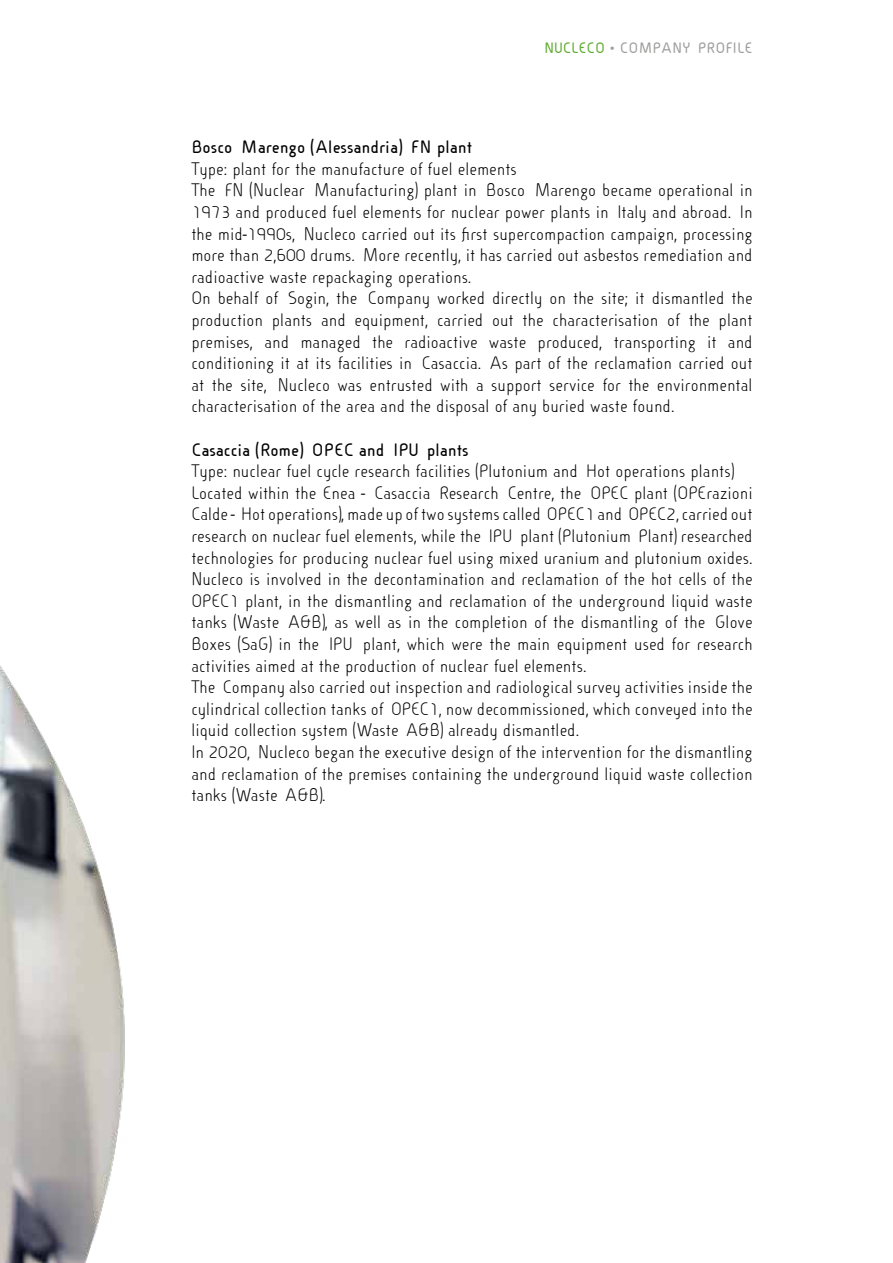
<style>
.page{position:relative;width:893px;height:1263px;background:#fff}
.page>*{position:absolute;margin:0;border:0;box-sizing:border-box;transform-origin:0 0}
.t1{font:18px/21.6px "Cineplex LT";color:#000}
.t2{font:700 18px "Cineplex LT";color:#000}
.t3{font:700 15.15px "Cineplex LT";color:#9d9d9c}
.s1{color:#61ab30}
</style>
<div class="page">
<img style="left:0;top:665px;width:125px;height:598px">
<p class="t3" style="left:544px;top:41px;width:210px"><span class="s1">NUCLECO</span> • COMPANY PROFILE</p>
<p class="t2" style="left:191px;top:138px;width:282px">Bosco Marengo (Alessandria) FN plant</p>
<p class="t1" style="left:191px;top:159px;width:563px">Type: plant for the manufacture of fuel elements<br>The FN (Nuclear Manufacturing) plant in Bosco Marengo became operational in 1973 and produced fuel elements for nuclear power plants in Italy and abroad. In the mid-1990s, Nucleco carried out its first supercompaction campaign, processing more than 2,600 drums. More recently, it has carried out asbestos remediation and radioactive waste repackaging operations.<br>On behalf of Sogin, the Company worked directly on the site; it dismantled the production plants and equipment, carried out the characterisation of the plant premises, and managed the radioactive waste produced, transporting it and conditioning it at its facilities in Casaccia. As part of the reclamation carried out at the site, Nucleco was entrusted with a support service for the environmental characterisation of the area and the disposal of any buried waste found.</p>
<p class="t2" style="left:191px;top:440px;width:279px">Casaccia (Rome) OPEC and IPU plants</p>
<p class="t1" style="left:191px;top:461px;width:563px">Type: nuclear fuel cycle research facilities (Plutonium and Hot operations plants)<br>Located within the Enea - Casaccia Research Centre, the OPEC plant (OPErazioni Calde - Hot operations), made up of two systems called OPEC1 and OPEC2, carried out research on nuclear fuel elements, while the IPU plant (Plutonium Plant) researched technologies for producing nuclear fuel using mixed uranium and plutonium oxides.<br>Nucleco is involved in the decontamination and reclamation of the hot cells of the OPEC1 plant, in the dismantling and reclamation of the underground liquid waste tanks (Waste A&amp;B), as well as in the completion of the dismantling of the Glove Boxes (SaG) in the IPU plant, which were the main equipment used for research activities aimed at the production of nuclear fuel elements.<br>The Company also carried out inspection and radiological survey activities inside the cylindrical collection tanks of OPEC1, now decommissioned, which conveyed into the liquid collection system (Waste A&amp;B) already dismantled.<br>In 2020, Nucleco began the executive design of the intervention for the dismantling and reclamation of the premises containing the underground liquid waste collection tanks (Waste A&amp;B).</p>
</div>
